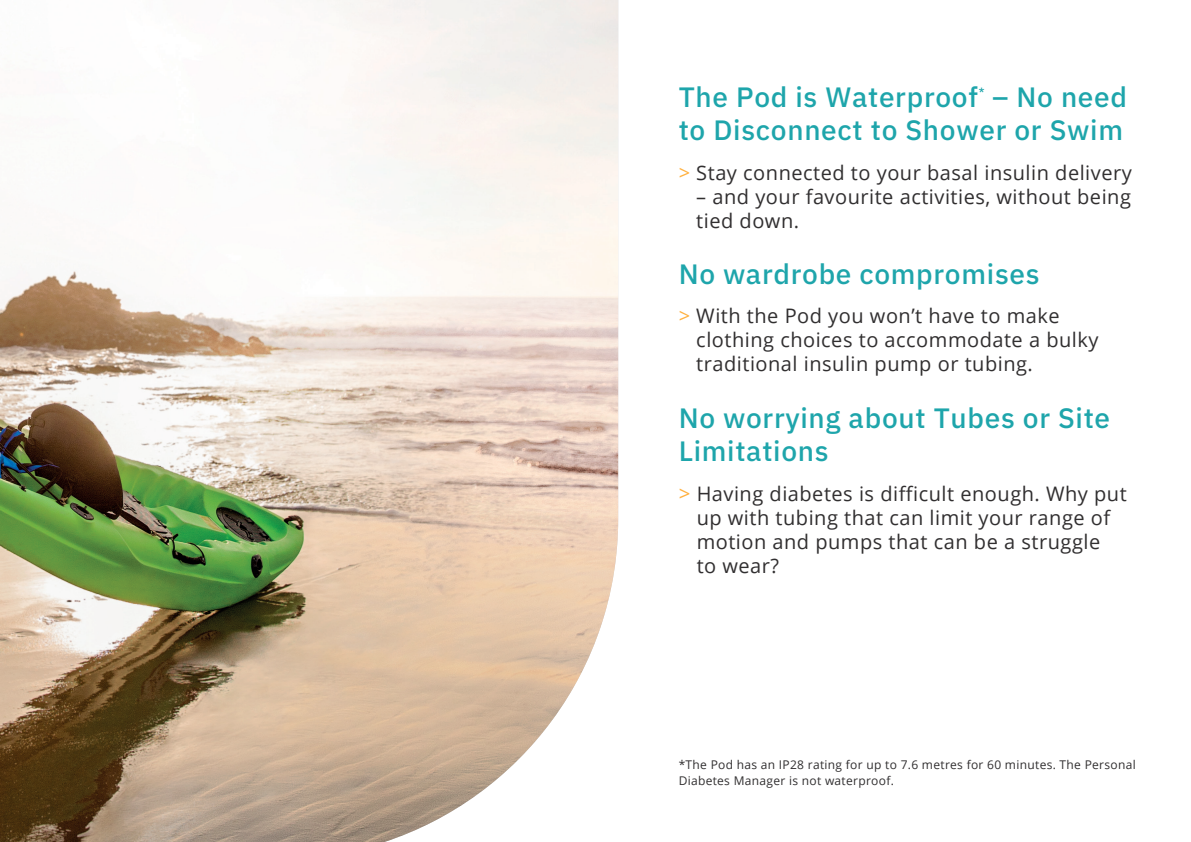
<style>
.page{position:relative;width:1191px;height:842px;background:#fff}
.page>*{position:absolute;margin:0;border:0;box-sizing:border-box;transform-origin:0 0}
.Subhead{font:500 28px/33.6px "IBM Plex Sans";letter-spacing:.025em;color:#1ea5ab;text-align:right}
.Subhead-2{font:20px/24px "Open Sans";letter-spacing:.025em;color:#312f30}
.Citation{font:12px/16px "Open Sans";letter-spacing:.025em;color:#312f30}
.Subhead-3{font:500 11.2px "IBM Plex Sans";color:#1ea5ab}
.s1{color:#ffb03d}
.s2{font-size:20.4px;color:#ffb03d}
</style>
<div class="page">
<img style="left:0;top:0;width:618px;height:842px">
<p class="Subhead" style="left:678px;top:78px;width:301px">The Pod is Waterproof</p>
<p class="Subhead-3" style="left:978px;top:83px;width:7px">*</p>
<p class="Subhead" style="left:678px;top:78px;width:450px">– No need<br>to Disconnect to Shower or Swim</p>
<p class="Subhead-2" style="left:678px;top:160px;width:454px"><span class="s1">&gt;</span> Stay connected to your basal insulin delivery</p>
<p class="Subhead-2" style="left:696px;top:184px;width:436px">– and your favourite activities, without being tied down.</p>
<p class="Subhead" style="left:678px;top:255px;width:362px">No wardrobe compromises</p>
<p class="Subhead-2" style="left:696px;top:304px;width:404px;text-indent:-18px"><span class="s1">&gt;</span> With the Pod you won’t have to make clothing choices to accommodate a bulky traditional insulin pump or tubing.</p>
<p class="Subhead" style="left:678px;top:399px;width:433px;text-align:left">No worrying about Tubes or Site<br>Limitations</p>
<p class="Subhead-2" style="left:696px;top:481px;width:431px;text-indent:-18px"><span class="s2">&gt;</span> Having diabetes is difficult enough. Why put up with tubing that can limit your range of motion and pumps that can be a struggle<br>to wear?</p>
<p class="Citation" style="left:678px;top:756px;width:458px">*The Pod has an IP28 rating for up to 7.6 metres for 60 minutes. The Personal<br>Diabetes Manager is not waterproof.</p>
</div>
